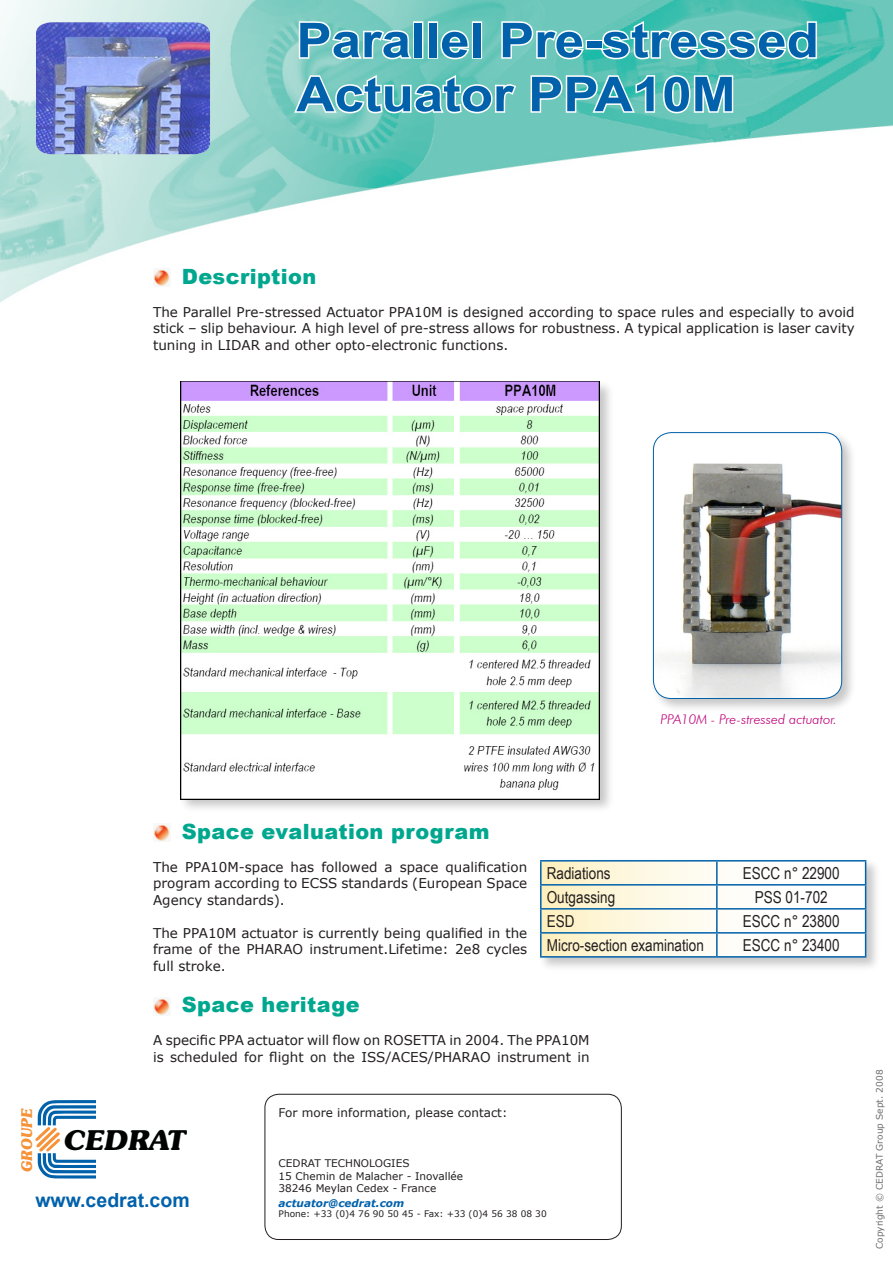
<style>
.page{position:relative;width:893px;height:1263px;background:#fff}
.page>*{position:absolute;margin:0;border:0;box-sizing:border-box;transform-origin:0 0}
.t1{font:700 48px/54px "Arial";color:#0161aa;scale:1.1 1}
.t2{font:italic 700 27px "Souvenir";color:#010202}
.t3{font:900 21px "Arial";letter-spacing:.02em;color:#00a78f}
.t4{font:700 19.5px "Arial";color:#0161aa}
.t5{font:16.5px "Arial Narrow";color:#231f20}
.t6{font:italic 700 14.7px "Souvenir";color:#f69238;scale:.88 1}
.t7{font:13.5px/16.5px "Verdana";color:#231f20;text-align:justify}
.t8{font:italic 300 13.5px "Futura BT";color:#be027a}
.t9{font:12px "Verdana";color:#231f20}
.t10{font:10.5px/12.6px "Verdana";color:#231f20}
.t11{font:italic 700 10.5px "Verdana";color:#0161aa}
.t12{font:9px "Verdana";color:#231f20}
.t13{font:9px "Verdana";color:#6c6d70}
</style>
<div class="page">
<svg style="left:35px;top:1100px;width:61px;height:78px"></svg>
<img style="left:0;top:0;width:893px;height:303px">
<svg style="left:292px;top:18px;width:526px;height:98px"></svg>
<img style="left:36px;top:22px;width:174px;height:132px">
<img style="left:153px;top:269px;width:18px;height:17px">
<div style="left:177px;top:378px;width:439px;height:437px;background:#231f20;opacity:.25"></div>
<img style="left:181px;top:382px;width:419px;height:417px">
<div style="left:536px;top:856px;width:346px;height:118px;background:#231f20;opacity:.25"></div>
<hr style="left:540px;top:860px;width:177px;height:1px;background:#0161aa">
<hr style="left:540px;top:861px;width:2px;height:23px;background:#0161aa">
<hr style="left:717px;top:860px;width:149px;height:1px;background:#0161aa">
<hr style="left:540px;top:884px;width:177px;height:1px;background:#0161aa">
<hr style="left:540px;top:885px;width:2px;height:23px;background:#0161aa">
<hr style="left:540px;top:908px;width:177px;height:1px;background:#0161aa">
<hr style="left:540px;top:909px;width:2px;height:23px;background:#0161aa">
<hr style="left:540px;top:932px;width:177px;height:1px;background:#0161aa">
<hr style="left:540px;top:933px;width:2px;height:23px;background:#0161aa">
<svg style="left:541px;top:861px;width:325px;height:95px"></svg>
<hr style="left:540px;top:956px;width:177px;height:1px;background:#0161aa">
<hr style="left:717px;top:956px;width:149px;height:1px;background:#0161aa">
<div style="left:649px;top:429px;width:209px;height:286px;background:#231f20;opacity:.25"></div>
<img style="left:653px;top:432px;width:189px;height:266px">
<img style="left:154px;top:824px;width:16px;height:17px">
<img style="left:154px;top:998px;width:16px;height:17px">
<svg style="left:264px;top:1093px;width:358px;height:146px"></svg>
<h1 class="t1" style="left:296px;top:15px;width:476px">Parallel Pre-stressed<br>Actuator PPA10M</h1>
<h3 class="t3" style="left:182px;top:261px;width:136px">Description</h3>
<p class="t7" style="left:153px;top:303px;width:703px">The Parallel Pre-stressed Actuator PPA10M is designed according to space rules and especially to avoid stick – slip behaviour. A high level of pre-stress allows for robustness. A typical application is laser cavity tuning in LIDAR and other opto-electronic functions.</p>
<p class="t8" style="left:660px;top:711px;width:178px">PPA10M - Pre-stressed actuator.</p>
<h3 class="t3" style="left:182px;top:816px;width:309px">Space evaluation program</h3>
<p class="t7" style="left:153px;top:858px;width:376px">The PPA10M-space has followed a space qualification program according to ECSS standards (European Space Agency standards).</p>
<p class="t7" style="left:153px;top:924px;width:376px">The PPA10M actuator is currently being qualified in the frame of the PHARAO instrument.Lifetime: 2e8 cycles full stroke.</p>
<h3 class="t3" style="left:182px;top:989px;width:179px">Space heritage</h3>
<p class="t7" style="left:153px;top:1032px;width:438px">A specific PPA actuator will flow on ROSETTA in 2004. The PPA10M is scheduled for flight on the ISS/ACES/PHARAO instrument in</p>
<p class="t5" style="left:547px;top:861px;width:65px">Radiations</p>
<p class="t5" style="left:743px;top:861px;width:98px">ESCC n° 22900</p>
<p class="t5" style="left:547px;top:885px;width:70px">Outgassing</p>
<p class="t5" style="left:755px;top:885px;width:74px">PSS 01-702</p>
<p class="t5" style="left:547px;top:909px;width:29px">ESD</p>
<p class="t5" style="left:743px;top:909px;width:98px">ESCC n° 23800</p>
<p class="t5" style="left:547px;top:933px;width:159px">Micro-section examination</p>
<p class="t5" style="left:743px;top:933px;width:98px">ESCC n° 23400</p>
<p class="t6" style="left:18px;top:1172px;width:74px;rotate:-90deg">GROUPE</p>
<h2 class="t2" style="left:64px;top:1123px;width:123px">CEDRAT</h2>
<h3 class="t4" style="left:35px;top:1187px;width:156px">www.cedrat.com</h3>
<p class="t9" style="left:279px;top:1104px;width:230px">For more information, please contact:</p>
<p class="t10" style="left:279px;top:1156px;width:186px">CEDRAT TECHNOLOGIES<br>15 Chemin de Malacher - Inovallée<br>38246 Meylan Cedex - France</p>
<p class="t11" style="left:279px;top:1196px;width:127px">actuator@cedrat.com</p>
<p class="t12" style="left:279px;top:1208px;width:270px">Phone: +33 (0)4 76 90 50 45 - Fax: +33 (0)4 56 38 08 30</p>
<p class="t13" style="left:874px;top:1249px;width:181px;rotate:-90deg">Copyright © CEDRAT Group Sept. 2008</p>
</div>
